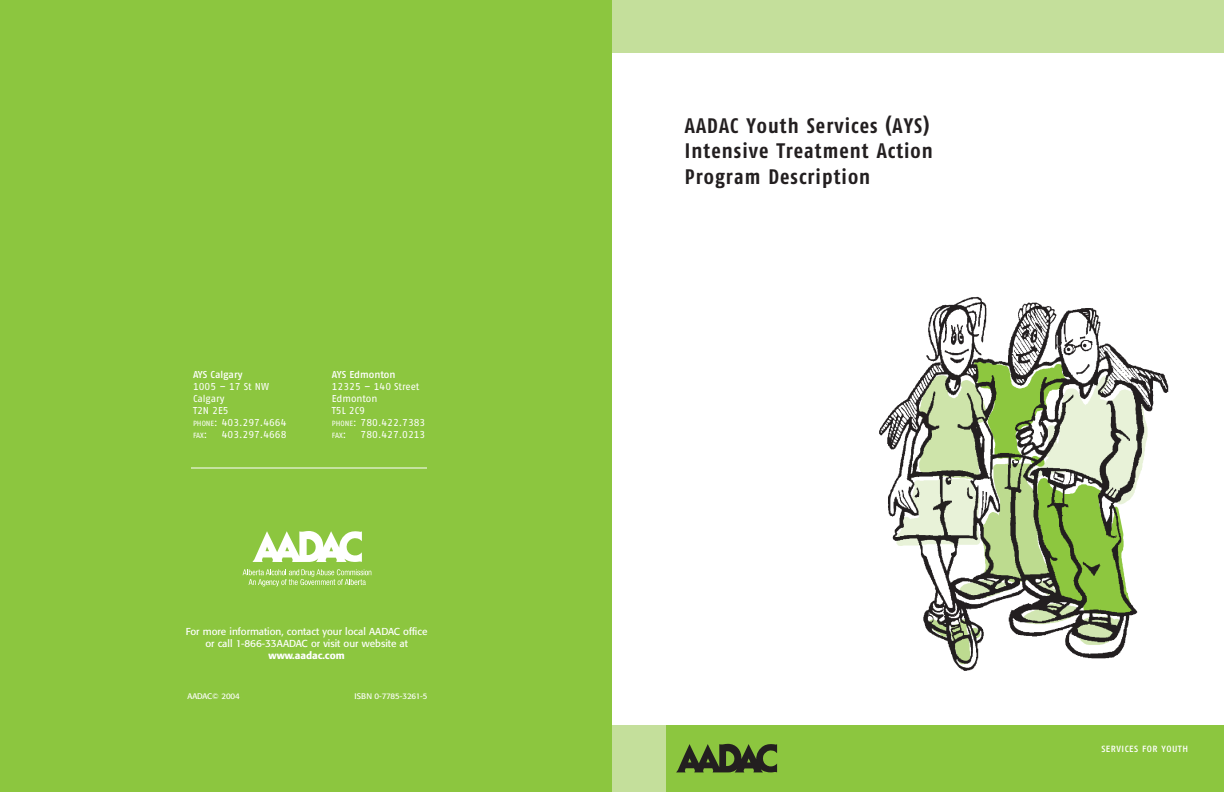
<style>
.page{position:relative;width:1224px;height:792px;background:#fff}
.page>*{position:absolute;margin:0;border:0;box-sizing:border-box;transform-origin:0 0}
.t1{font:21px/25.2px "Fago Co Bold Tf";letter-spacing:.05em;color:#231f20}
.t2{font:10px/12px "Fago No Regular Tf";color:#fff}
.t3{font:10px/11.8px "Formata";color:#fff;text-align:center}
.t4{font:10px "Fago No Med Tf";letter-spacing:-.005em;color:#fff}
.t5{font:500 10px "Formata";color:#fff}
.t6{font:9px "Fago No Med";letter-spacing:.055em;color:#fff}
.t7{font:8px "Formata";letter-spacing:-.01em;color:#fff}
.t8{font:7.5px "Fago No Regular Tf";letter-spacing:-.02em;color:#fff}
.s1{font-size:7.5px}
.s2{font-size:10px}
</style>
<div class="page">
<img style="left:879px;top:296px;width:290px;height:375px">
<div style="left:612px;top:0;width:612px;height:53px;background:#c4df9b"></div>
<div style="left:0;top:0;width:612px;height:792px;background:#8cc63f"></div>
<svg style="left:243px;top:569px;width:128px;height:18px"></svg>
<svg style="left:252px;top:531px;width:110px;height:31px"></svg>
<hr style="left:191px;top:468px;width:236px;height:1px;background:#fff">
<div style="left:665px;top:725px;width:559px;height:67px;background:#8cc63f"></div>
<svg style="left:676px;top:744px;width:101px;height:28px"></svg>
<div style="left:612px;top:725px;width:53px;height:67px;background:#c4df9b"></div>
<p class="t4" style="left:193px;top:371px;width:51px">AYS Calgary</p>
<p class="t2" style="left:193px;top:382px;width:95px">1005 – 17 St NW<br>Calgary<br>T2N 2E5<br><span class="s1">PHONE</span>: 403.297.4664</p>
<p class="t8" style="left:193px;top:433px;width:16px">FAX<span class="s2">:</span></p>
<p class="t2" style="left:222px;top:430px;width:66px">403.297.4668</p>
<p class="t4" style="left:332px;top:371px;width:65px">AYS Edmonton</p>
<p class="t2" style="left:332px;top:382px;width:95px">12325 – 140 Street<br>Edmonton<br>T5L 2C9<br><span class="s1">PHONE</span>: 780.422.7383</p>
<p class="t8" style="left:332px;top:433px;width:16px">FAX<span class="s2">:</span></p>
<p class="t2" style="left:361px;top:430px;width:66px">780.427.0213</p>
<p class="t3" style="left:186px;top:627px;width:243px">For more information, contact your local AADAC office or call 1-866-33AADAC or visit our website at</p>
<p class="t5" style="left:269px;top:651px;width:78px">www.aadac.com</p>
<p class="t7" style="left:187px;top:693px;width:54px">AADAC© 2004</p>
<p class="t7" style="left:355px;top:693px;width:75px">ISBN 0-7785-3261-5</p>
<h1 class="t1" style="left:685px;top:115px;width:249px">AADAC Youth Services (AYS)<br>Intensive Treatment Action<br>Program Description</h1>
<p class="t6" style="left:1101px;top:746px;width:88px">SERVICES FOR YOUTH</p>
</div>
